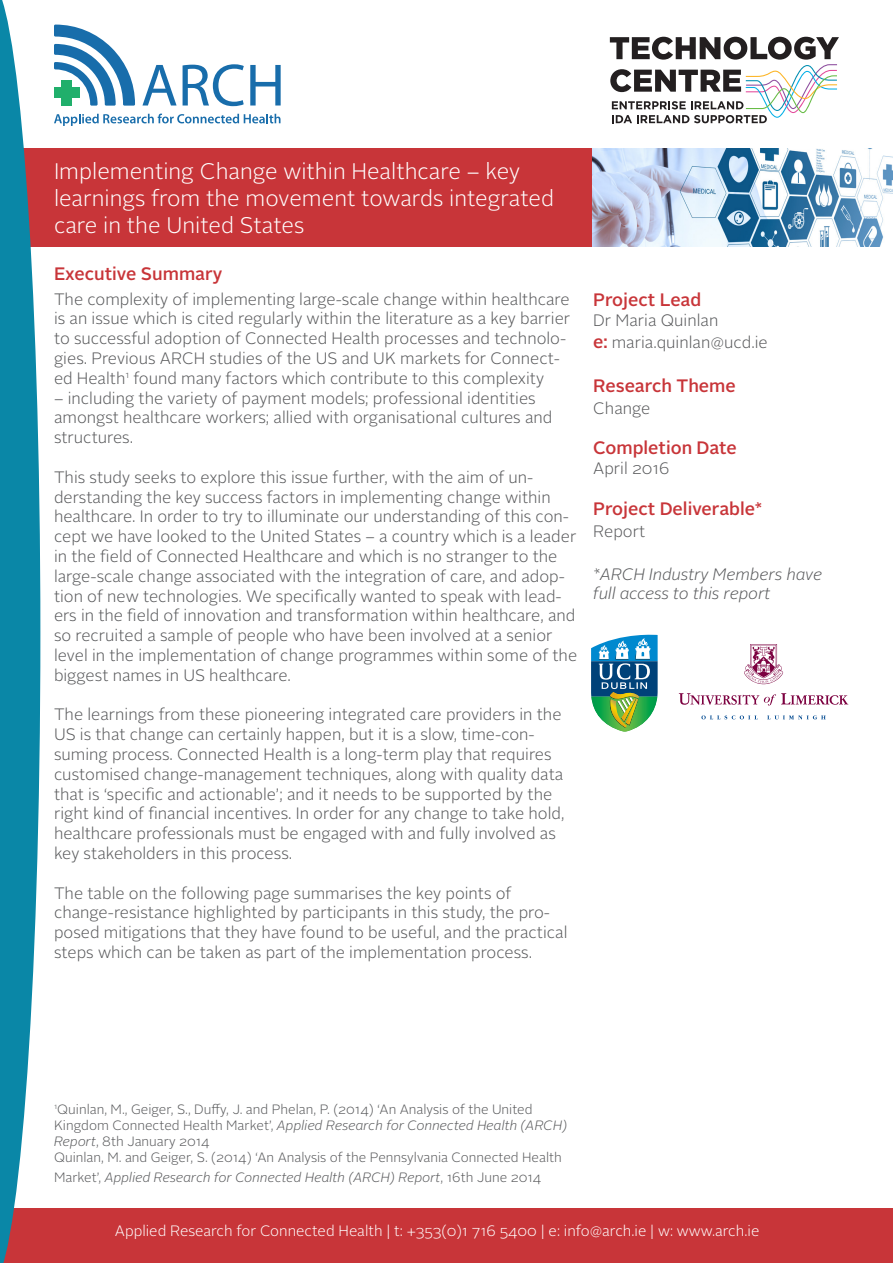
<style>
.page{position:relative;width:893px;height:1263px;background:#fff}
.page>*{position:absolute;margin:0;border:0;box-sizing:border-box;transform-origin:0 0}
.t1{font:300 22.5px/27px "Alright Sans";color:#fff}
.t2{font:500 18px "Alright Sans";color:#c83539}
.t3{font:300 16.5px/19.8px "Alright Sans";color:#57585a}
.t4{font:italic 300 16.5px/19.8px "Alright Sans";color:#57585a}
.t5{font:300 15px "Alright Sans";color:#fff}
.t6{font:300 13.5px/16.2px "Alright Sans";color:#57585a}
.s1{font-weight:500;font-size:18px;color:#c83539}
.s2{font-style:italic}
</style>
<div class="page">
<div style="left:0;top:149px;width:592px;height:98px;background:#c83539"></div>
<svg style="left:591px;top:635px;width:67px;height:97px"></svg>
<svg style="left:744px;top:644px;width:39px;height:40px"></svg>
<svg style="left:679px;top:693px;width:169px;height:12px"></svg>
<svg style="left:701px;top:715px;width:57px;height:4px"></svg>
<svg style="left:767px;top:715px;width:59px;height:4px"></svg>
<svg style="left:54px;top:25px;width:81px;height:81px"></svg>
<div style="left:61px;top:80px;width:11px;height:26px;background:#20af6b"></div>
<div style="left:54px;top:88px;width:25px;height:10px;background:#20af6b"></div>
<svg style="left:142px;top:65px;width:35px;height:41px"></svg>
<svg style="left:183px;top:64px;width:61px;height:42px"></svg>
<svg style="left:250px;top:65px;width:31px;height:41px"></svg>
<svg style="left:54px;top:114px;width:226px;height:12px"></svg>
<svg style="left:610px;top:37px;width:229px;height:86px"></svg>
<div style="left:0;top:1209px;width:893px;height:54px;background:#c83539"></div>
<img style="left:592px;top:149px;width:301px;height:98px">
<svg style="left:0;top:0;width:40px;height:1263px;fill:#0a87a7"></svg>
<p class="t1" style="left:54px;top:158px;width:502px">Implementing Change within Healthcare – key learnings from the movement towards integrated care in the United States</p>
<p class="t2" style="left:54px;top:261px;width:170px">Executive Summary</p>
<p class="t3" style="left:54px;top:289px;width:518px">The complexity of implementing large-scale change within healthcare is an issue which is cited regularly within the literature as a key barrier to successful adoption of Connected Health processes and technolo&shy;gies. Previous ARCH studies of the US and UK markets for Connect&shy;ed Health<sup>1</sup> found many factors which contribute to this complexity</p>
<p class="t3" style="left:54px;top:388px;width:500px">– including the variety of payment models; professional identities amongst healthcare workers; allied with organisational cultures and structures.</p>
<p class="t3" style="left:54px;top:467px;width:525px">This study seeks to explore this issue further, with the aim of un&shy;derstanding the key success factors in implementing change within healthcare. In order to try to illuminate our understanding of this con&shy;cept we have looked to the United States – a country which is a leader in the field of Connected Healthcare and which is no stranger to the large-scale change associated with the integration of care, and adop&shy;tion of new technologies. We specifically wanted to speak with lead&shy;ers in the field of innovation and transformation within healthcare, and so recruited a sample of people who have been involved at a senior level in the implementation of change programmes within some of the biggest names in US healthcare.</p>
<p class="t3" style="left:54px;top:705px;width:512px">The learnings from these pioneering integrated care providers in the US is that change can certainly happen, but it is a slow, time-con&shy;suming process. Connected Health is a long-term play that requires customised change-management techniques, along with quality data that is ‘specific and actionable’; and it needs to be supported by the right kind of financial incentives. In order for any change to take hold, healthcare professionals must be engaged with and fully involved as key stakeholders in this process.</p>
<p class="t3" style="left:54px;top:883px;width:515px">The table on the following page summarises the key points of change-resistance highlighted by participants in this study, the pro&shy;posed mitigations that they have found to be useful, and the practical steps which can be taken as part of the implementation process.</p>
<p class="t2" style="left:593px;top:287px;width:110px">Project Lead</p>
<p class="t3" style="left:593px;top:311px;width:127px">Dr Maria Quinlan</p>
<p class="t3" style="left:593px;top:332px;width:176px"><span class="s1">e:</span> maria.quinlan@ucd.ie</p>
<p class="t2" style="left:593px;top:373px;width:144px">Research Theme</p>
<p class="t3" style="left:593px;top:398px;width:59px">Change</p>
<p class="t2" style="left:593px;top:435px;width:145px">Completion Date</p>
<p class="t3" style="left:593px;top:458px;width:78px">April 2016</p>
<p class="t2" style="left:593px;top:496px;width:171px">Project Deliverable*</p>
<p class="t3" style="left:593px;top:522px;width:53px">Report</p>
<p class="t4" style="left:593px;top:564px;width:231px">*ARCH Industry Members have full access to this report</p>
<p class="t6" style="left:54px;top:1101px;width:515px"><sup>1</sup>Quinlan, M., Geiger, S., Duffy, J. and Phelan, P. (2014) ‘An Analysis of the United<br>Kingdom Connected Health Market’, <span class="s2">Applied Research for Connected Health (ARCH)<br>Report</span>, 8th January 2014</p>
<p class="t6" style="left:54px;top:1148px;width:509px;line-height:19.8px">Quinlan, M. and Geiger, S. (2014) ‘An Analysis of the Pennsylvania Connected Health<br>Market’, <span class="s2">Applied Research for Connected Health (ARCH) Report</span>, 16th June 2014</p>
<p class="t5" style="left:115px;top:1221px;width:646px">Applied Research for Connected Health | t: +353(0)1 716 5400 | e: info@arch.ie | w: www.arch.ie</p>
</div>
